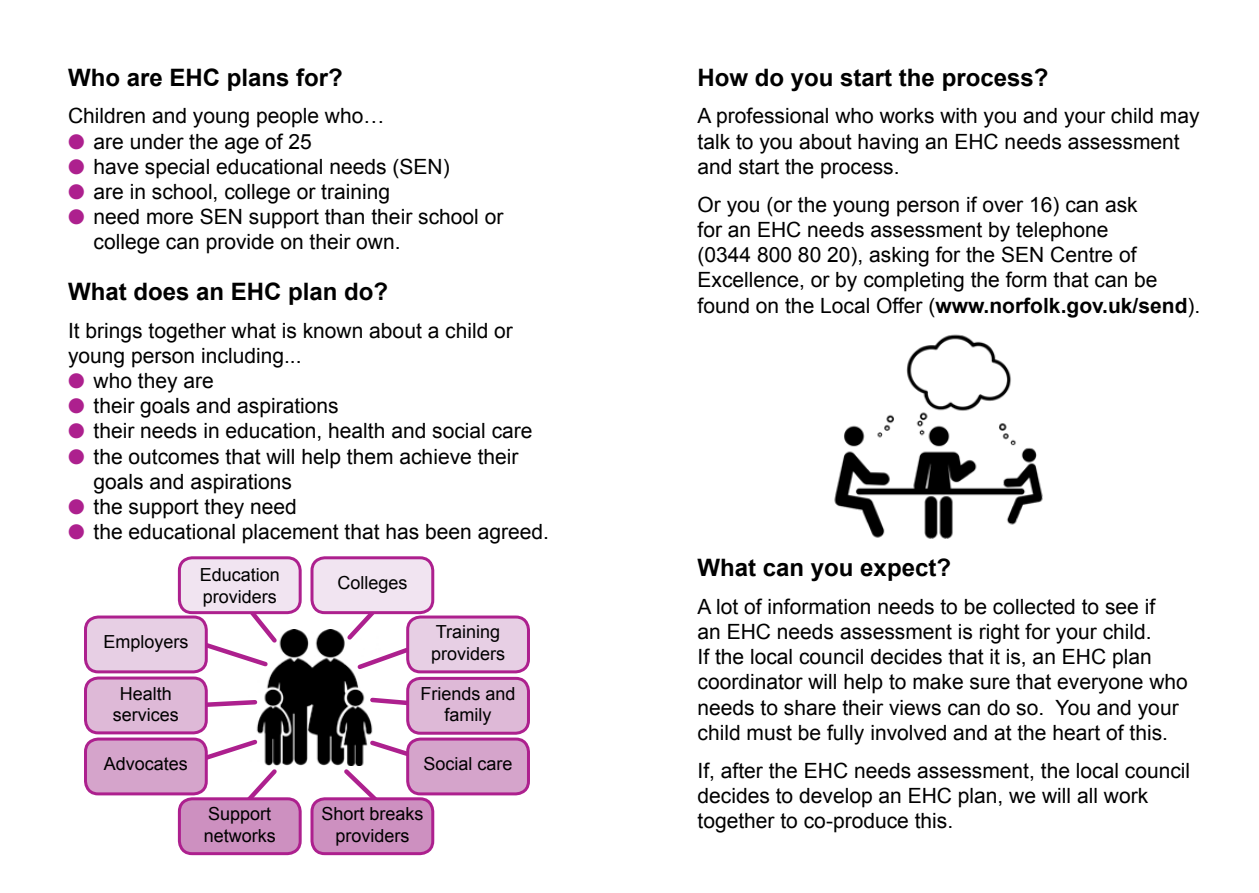
<style>
.page{position:relative;width:1259px;height:893px;background:#fff}
.page>*{position:absolute;margin:0;border:0;box-sizing:border-box;transform-origin:0 0}
.t1{font:700 24px "Arial";color:#000}
.t2{font:21px/25.2px "Arial";color:#000}
.t3{font:18px/21.6px "Arial";color:#000}
.s1{color:#ad208e}
.s2{font-weight:700}
</style>
<div class="page">
<img style="left:256px;top:629px;width:117px;height:136px">
<svg style="left:208px;top:697px;width:52px;height:13px"></svg>
<svg style="left:184px;top:736px;width:97px;height:61px"></svg>
<svg style="left:193px;top:614px;width:88px;height:56px"></svg>
<svg style="left:367px;top:695px;width:39px;height:16px"></svg>
<svg style="left:340px;top:737px;width:101px;height:81px"></svg>
<svg style="left:343px;top:607px;width:90px;height:66px"></svg>
<img style="left:834px;top:416px;width:209px;height:123px">
<div style="left:179px;top:558px;width:121px;height:55px;background:#f1e4f1;border-radius:13px"></div>
<div style="left:178px;top:556px;width:124px;height:58px;border:3px solid #ad208e;border-radius:13px"></div>
<div style="left:408px;top:617px;width:120px;height:55px;background:#e7cfe4;border-radius:13px"></div>
<div style="left:406px;top:615px;width:124px;height:58px;border:3px solid #ad208e;border-radius:13px"></div>
<div style="left:408px;top:678px;width:120px;height:55px;background:#deb9d7;border-radius:13px"></div>
<div style="left:406px;top:677px;width:124px;height:58px;border:3px solid #ad208e;border-radius:13px"></div>
<div style="left:408px;top:739px;width:120px;height:55px;background:#d5a4cb;border-radius:13px"></div>
<div style="left:406px;top:737px;width:124px;height:58px;border:3px solid #ad208e;border-radius:13px"></div>
<div style="left:179px;top:799px;width:121px;height:55px;background:#cd90c0;border-radius:13px"></div>
<div style="left:178px;top:797px;width:124px;height:58px;border:3px solid #ad208e;border-radius:13px"></div>
<div style="left:312px;top:558px;width:121px;height:55px;background:#f1e4f1;border-radius:13px"></div>
<div style="left:310px;top:556px;width:124px;height:58px;border:3px solid #ad208e;border-radius:13px"></div>
<div style="left:312px;top:799px;width:121px;height:55px;background:#cd90c0;border-radius:13px"></div>
<div style="left:310px;top:797px;width:124px;height:58px;border:3px solid #ad208e;border-radius:13px"></div>
<div style="left:85px;top:617px;width:121px;height:55px;background:#e7cfe4;border-radius:13px"></div>
<div style="left:84px;top:615px;width:124px;height:58px;border:3px solid #ad208e;border-radius:13px"></div>
<div style="left:85px;top:678px;width:121px;height:55px;background:#deb9d7;border-radius:13px"></div>
<div style="left:84px;top:676px;width:124px;height:58px;border:3px solid #ad208e;border-radius:13px"></div>
<div style="left:85px;top:739px;width:121px;height:55px;background:#d5a4cb;border-radius:13px"></div>
<div style="left:84px;top:737px;width:124px;height:58px;border:3px solid #ad208e;border-radius:13px"></div>
<img style="left:887px;top:334px;width:124px;height:82px">
<p class="t1" style="left:68px;top:61px;width:276px">Who are EHC plans for?</p>
<p class="t2" style="left:68px;top:104px;width:318px">Children and young people who…</p>
<p class="t2" style="left:68px;top:129px;width:245px"><span class="s1">●</span> are under the age of 25</p>
<p class="t2" style="left:68px;top:154px;width:383px"><span class="s1">●</span> have special educational needs (SEN)</p>
<p class="t2" style="left:68px;top:179px;width:323px"><span class="s1">●</span> are in school, college or training</p>
<p class="t2" style="left:94px;top:205px;width:411px;text-indent:-26px"><span class="s1">●</span> need more SEN support than their school or college can provide on their own.</p>
<p class="t1" style="left:68px;top:275px;width:322px">What does an EHC plan do?</p>
<p class="t2" style="left:68px;top:318px;width:446px">It brings together what is known about a child or young person including...</p>
<p class="t2" style="left:68px;top:368px;width:147px"><span class="s1">●</span> who they are</p>
<p class="t2" style="left:68px;top:393px;width:272px"><span class="s1">●</span> their goals and aspirations</p>
<p class="t2" style="left:68px;top:419px;width:466px"><span class="s1">●</span> their needs in education, health and social care</p>
<p class="t2" style="left:94px;top:444px;width:426px;text-indent:-26px"><span class="s1">●</span> the outcomes that will help them achieve their goals and aspirations</p>
<p class="t2" style="left:68px;top:494px;width:230px"><span class="s1">●</span> the support they need</p>
<p class="t2" style="left:68px;top:519px;width:482px"><span class="s1">●</span> the educational placement that has been agreed.</p>
<p class="t3" style="left:200px;top:564px;width:82px">Education providers</p>
<p class="t3" style="left:103px;top:631px;width:87px">Employers</p>
<p class="t3" style="left:113px;top:683px;width:68px;text-align:center">Health services</p>
<p class="t3" style="left:104px;top:753px;width:86px">Advocates</p>
<p class="t3" style="left:337px;top:572px;width:72px">Colleges</p>
<p class="t3" style="left:431px;top:621px;width:76px">Training providers</p>
<p class="t3" style="left:420px;top:683px;width:97px;text-align:center">Friends and family</p>
<p class="t3" style="left:423px;top:753px;width:91px">Social care</p>
<p class="t3" style="left:204px;top:803px;width:74px">Support networks</p>
<p class="t3" style="left:321px;top:803px;width:104px;text-align:center">Short breaks providers</p>
<p class="t1" style="left:697px;top:61px;width:352px">How do you start the process?</p>
<p class="t2" style="left:697px;top:104px;width:503px">A professional who works with you and your child may talk to you about having an EHC needs assessment and start the process.</p>
<p class="t2" style="left:697px;top:192px;width:504px">Or you (or the young person if over 16) can ask<br>for an EHC needs assessment by telephone<br>(0344 800 80 20), asking for the SEN Centre of Excellence, or by completing the form that can be found on the Local Offer (<span class="s2">www.norfolk.gov.uk/send</span>).</p>
<p class="t1" style="left:697px;top:552px;width:255px">What can you expect?</p>
<p class="t2" style="left:697px;top:594px;width:492px">A lot of information needs to be collected to see if<br>an EHC needs assessment is right for your child.<br>If the local council decides that it is, an EHC plan coordinator will help to make sure that everyone who needs to share their views can do so. You and your child must be fully involved and at the heart of this.</p>
<p class="t2" style="left:697px;top:758px;width:494px">If, after the EHC needs assessment, the local council decides to develop an EHC plan, we will all work together to co-produce this.</p>
</div>
